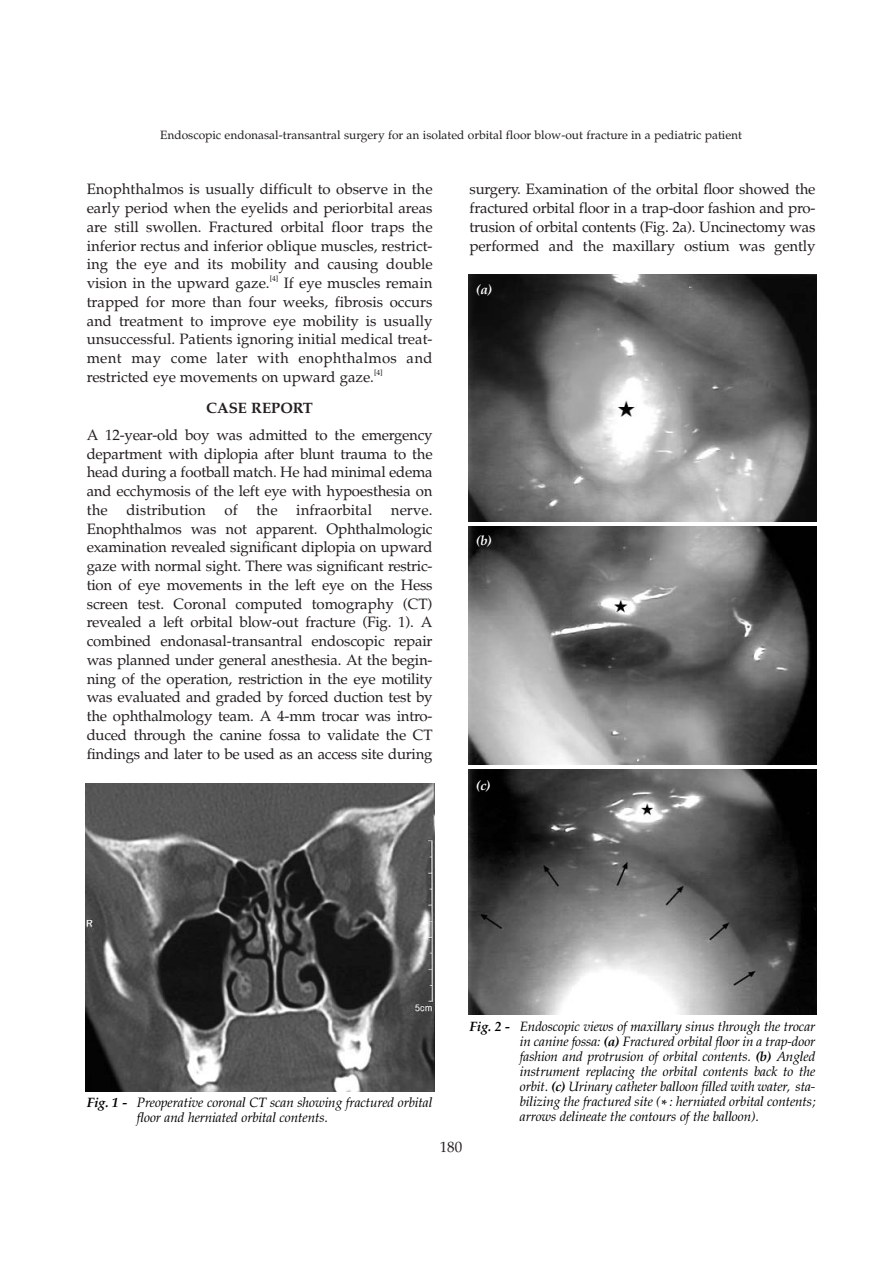
<style>
.page{position:relative;width:893px;height:1263px;background:#fff}
.page>*{position:absolute;margin:0;border:0;box-sizing:border-box;transform-origin:0 0}
.t1{font:15px/18.8px "Palatino Turk";letter-spacing:-.005em;color:#231f20;text-align:justify}
.t2{font:15px "Palatino Turk B";color:#231f20}
.t3{font:13.5px/15px "Palatino Turk I";letter-spacing:-.01em;color:#000}
.t4{font:13.5px "Palatino Turk BI";color:#fff}
.t5{font:12px "Palatino Turk";color:#231f20}
.t6{font:7.5px "Palatino Turk";color:#231f20}
.s1{font-family:"Palatino Turk BI"}
</style>
<div class="page">
<img style="left:85px;top:784px;width:349px;height:308px">
<img style="left:468px;top:274px;width:348px;height:248px">
<img style="left:468px;top:527px;width:348px;height:238px">
<img style="left:468px;top:770px;width:348px;height:245px">
<p class="t5" style="left:160px;top:130px;width:583px">Endoscopic endonasal-transantral surgery for an isolated orbital floor blow-out fracture in a pediatric patient</p>
<p class="t1" style="left:87px;top:182px;width:347px">Enophthalmos is usually difficult to observe in the early period when the eyelids and periorbital areas are still swollen. Fractured orbital floor traps the inferior rectus and inferior oblique muscles, restrict&shy;ing the eye and its mobility and causing double vision in the upward gaze.</p>
<p class="t6" style="left:270px;top:275px;width:10px">[4]</p>
<p class="t1" style="left:87px;top:276px;width:347px;text-indent:197px">If eye muscles remain trapped for more than four weeks, fibrosis occurs and treatment to improve eye mobility is usually unsuccessful. Patients ignoring initial medical treat&shy;ment may come later with enophthalmos and restricted eye movements on upward gaze.</p>
<p class="t6" style="left:374px;top:369px;width:10px">[4]</p>
<p class="t2" style="left:206px;top:402px;width:108px">CASE REPORT</p>
<p class="t1" style="left:87px;top:428px;width:347px">A 12-year-old boy was admitted to the emergency department with diplopia after blunt trauma to the head during a football match. He had minimal edema and ecchymosis of the left eye with hypoesthesia on the distribution of the infraorbital nerve.<br>Enophthalmos was not apparent. Ophthalmologic examination revealed significant diplopia on upward gaze with normal sight. There was significant restric&shy;tion of eye movements in the left eye on the Hess screen test. Coronal computed tomography (CT) revealed a left orbital blow-out fracture (Fig. 1). A combined endonasal-transantral endoscopic repair was planned under general anesthesia. At the begin&shy;ning of the operation, restriction in the eye motility was evaluated and graded by forced duction test by the ophthalmology team. A 4-mm trocar was intro&shy;duced through the canine fossa to validate the CT findings and later to be used as an access site during</p>
<p class="t1" style="left:469px;top:182px;width:347px">surgery. Examination of the orbital floor showed the fractured orbital floor in a trap-door fashion and pro&shy;trusion of orbital contents (Fig. 2a). Uncinectomy was performed and the maxillary ostium was gently</p>
<p class="t4" style="left:476px;top:284px;width:18px">(a)</p>
<p class="t4" style="left:476px;top:535px;width:17px">(b)</p>
<p class="t4" style="left:476px;top:780px;width:16px">(c)</p>
<p class="t3" style="left:137px;top:1097px;width:297px;text-indent:-50px"><span class="s1">Fig. 1 -</span> Preoperative coronal CT scan showing fractured orbital floor and herniated orbital contents.</p>
<p class="t3" style="left:520px;top:1021px;width:297px;text-align:justify;text-indent:-50px"><span class="s1">Fig. 2 -</span> Endoscopic views of maxillary sinus through the trocar in canine fossa: <span class="s1">(a)</span> Fractured orbital floor in a trap-door fashion and protrusion of orbital contents. <span class="s1">(b)</span> Angled instrument replacing the orbital contents back to the orbit. <span class="s1">(c)</span> Urinary catheter balloon filled with water, sta&shy;bilizing the fractured site (<span class="s1">*</span> : herniated orbital contents; arrows delineate the contours of the balloon).</p>
<p class="t1" style="left:440px;top:1140px;width:24px">180</p>
</div>
